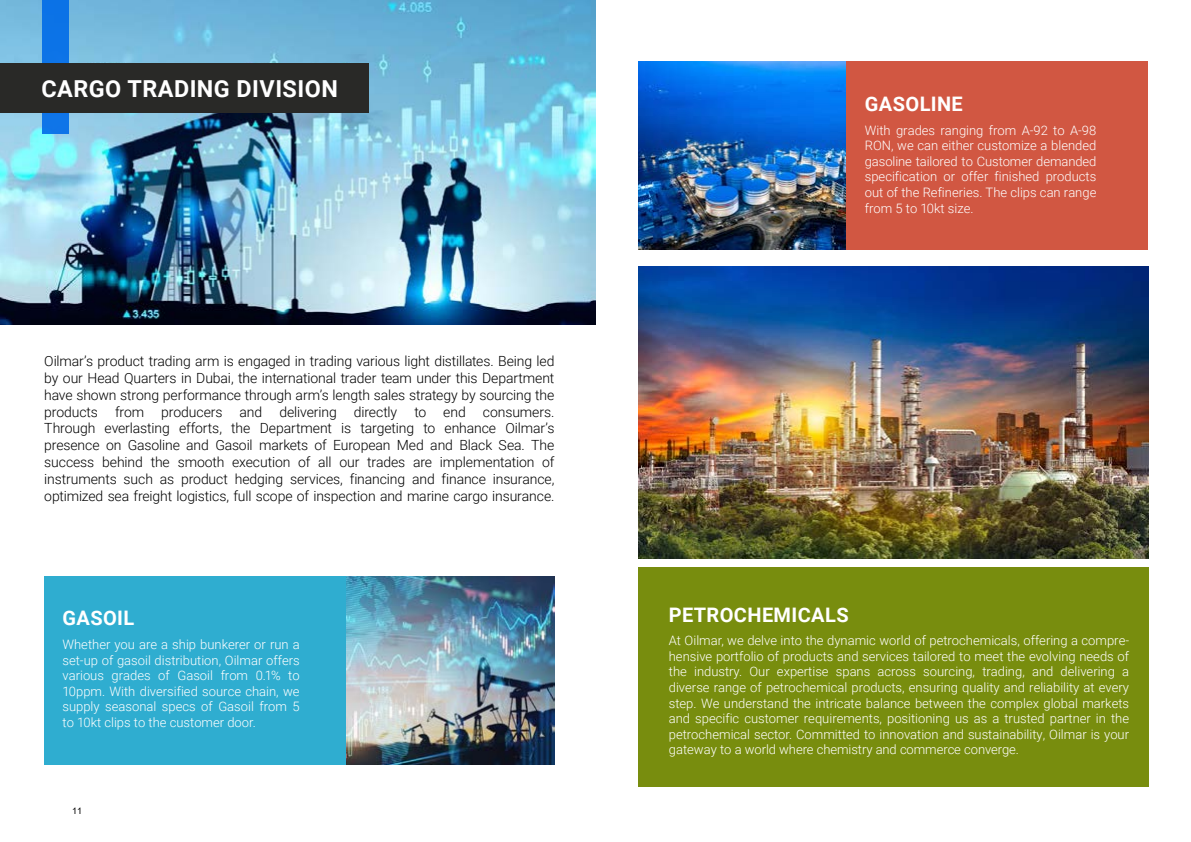
<style>
.page{position:relative;width:1191px;height:842px;background:#fff}
.page>*{position:absolute;margin:0;border:0;box-sizing:border-box;transform-origin:0 0}
.t1{font:700 23.4px "Roboto";letter-spacing:.02em;color:#fff}
.t2{font:700 20px "Roboto";letter-spacing:.02em;color:#fff}
.t3{font:300 14px/16.8px "Roboto";letter-spacing:-.01em;color:#000;text-align:justify}
.t4{font:300 13px/15.6px "Roboto";color:#fff;text-align:justify}
.t5{font:9px "Arial";color:#000}
</style>
<div class="page">
<img style="left:0;top:0;width:595px;height:324px">
<div style="left:42px;top:0;width:26px;height:133px;background:#0c73e7"></div>
<div style="left:0;top:64px;width:368px;height:49px;background:#292927"></div>
<img style="left:346px;top:576px;width:208px;height:188px">
<div style="left:44px;top:576px;width:302px;height:188px;background:#2fadd0"></div>
<img style="left:638px;top:62px;width:208px;height:188px">
<img style="left:638px;top:267px;width:510px;height:292px">
<div style="left:846px;top:62px;width:302px;height:188px;background:#d15742"></div>
<div style="left:638px;top:567px;width:510px;height:220px;background:#788d0e"></div>
<h1 class="t1" style="left:41px;top:73px;width:298px">CARGO TRADING DIVISION</h1>
<p class="t3" style="left:44px;top:352px;width:512px">Oilmar’s product trading arm is engaged in trading various light distillates. Being led by our Head Quarters in Dubai, the international trader team under this Department have shown strong performance through arm’s length sales strategy by sourcing the products from producers and delivering directly to end consumers.<br>Through everlasting efforts, the Department is targeting to enhance Oilmar’s presence on Gasoline and Gasoil markets of European Med and Black Sea. The success behind the smooth execution of all our trades are implementation of instruments such as product hedging services, financing and finance insurance, optimized sea freight logistics, full scope of inspection and marine cargo insurance.</p>
<h2 class="t2" style="left:62px;top:604px;width:73px">GASOIL</h2>
<p class="t4" style="left:62px;top:636px;width:239px">Whether you are a ship bunkerer or run a set-up of gasoil distribution, Oilmar offers various grades of Gasoil from 0.1% to 10ppm. With diversified source chain, we supply seasonal specs of Gasoil from 5 to 10kt clips to the customer door.</p>
<p class="t5" style="left:72px;top:805px;width:12px">11</p>
<h2 class="t2" style="left:865px;top:90px;width:100px">GASOLINE</h2>
<p class="t4" style="left:865px;top:122px;width:233px">With grades ranging from A-92 to A-98<br>RON, we can either customize a blended gasoline tailored to Customer demanded specification or offer finished products out of the Refineries. The clips can range from 5 to 10kt size.</p>
<h2 class="t2" style="left:669px;top:600px;width:181px">PETROCHEMICALS</h2>
<p class="t4" style="left:669px;top:632px;width:462px">At Oilmar, we delve into the dynamic world of petrochemicals, offering a compre&shy;hensive portfolio of products and services tailored to meet the evolving needs of the industry. Our expertise spans across sourcing, trading, and delivering a diverse range of petrochemical products, ensuring quality and reliability at every step. We understand the intricate balance between the complex global markets and specific customer requirements, positioning us as a trusted partner in the petrochemical sector. Committed to innovation and sustainability, Oilmar is your gateway to a world where chemistry and commerce converge.</p>
</div>
